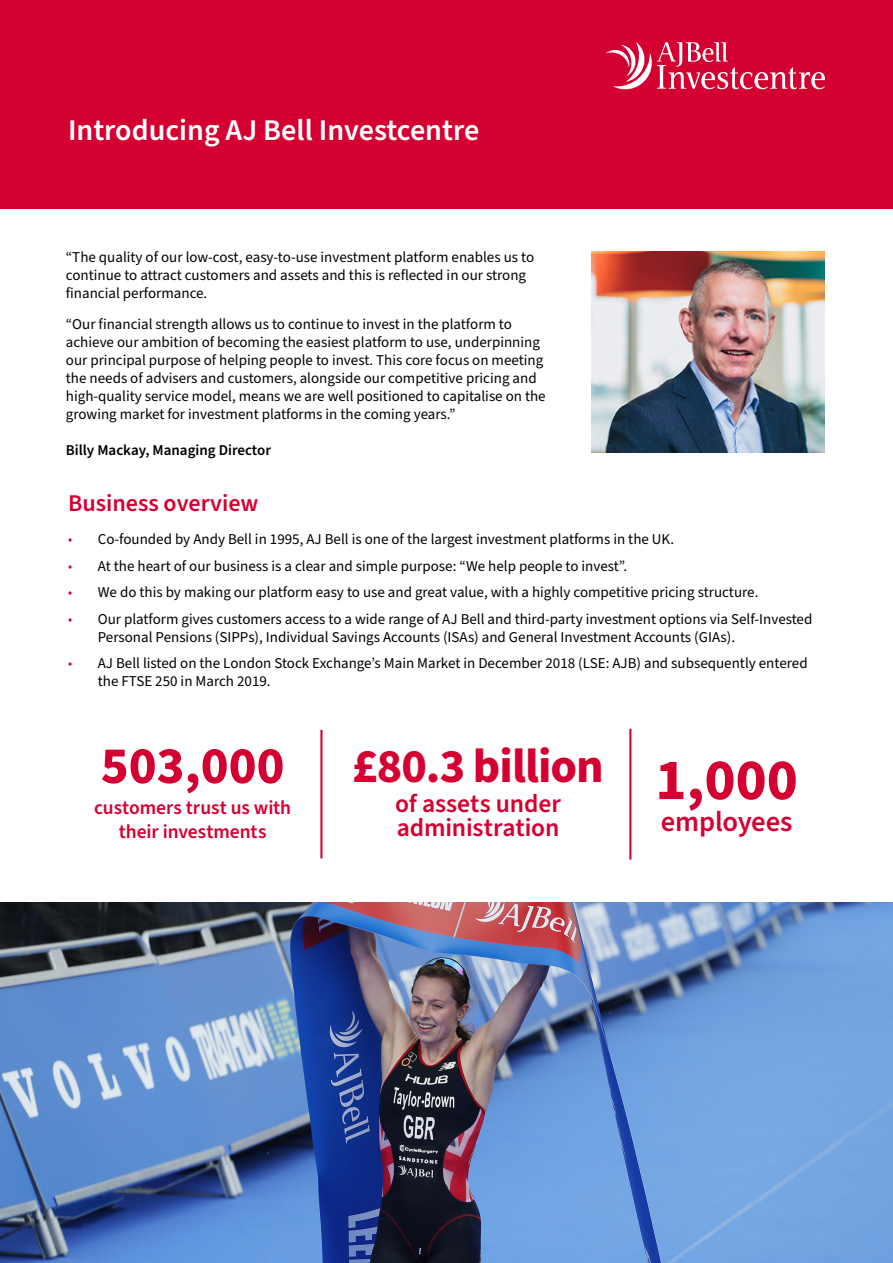
<style>
.page{position:relative;width:893px;height:1263px;background:#fff}
.page>*{position:absolute;margin:0;border:0;box-sizing:border-box;transform-origin:0 0}
.t1{font:700 58.5px "Source Sans Pro";color:#d50032}
.t2{font:700 52.5px "Source Sans Pro";color:#d50032}
.t3{font:700 48px "Source Sans Pro";letter-spacing:-.02em;color:#d50032}
.t4{font:600 30px "Source Sans Pro";color:#fff}
.t5{font:600 28.5px "Source Sans Pro";letter-spacing:-.005em;color:#d50032}
.t6{font:600 25.5px "Source Sans Pro";letter-spacing:-.005em;color:#d50032}
.Red_20pt_Semi{font:600 24px "Source Sans Pro";color:#d50032}
.t7{font:600 19.5px "Source Sans Pro";letter-spacing:-.005em;color:#d50032}
.Black_10pt_Regular{font:15px/18px "Source Sans Pro";color:#000}
.Black_10pt_Regular-2{font:600 15px "Source Sans Pro";color:#000}
.s1{font-weight:300;color:#d50032}
</style>
<div class="page">
<div style="left:0;top:0;width:893px;height:209px;background:#d50032"></div>
<svg style="left:606px;top:42px;width:219px;height:48px"></svg>
<hr style="left:320px;top:730px;width:2px;height:128px;background:#d50032">
<hr style="left:629px;top:729px;width:2px;height:130px;background:#d50032">
<img style="left:0;top:902px;width:893px;height:361px">
<img style="left:591px;top:251px;width:234px;height:202px">
<h3 class="t4" style="left:68px;top:110px;width:413px">Introducing AJ Bell Investcentre</h3>
<p class="Black_10pt_Regular" style="left:66px;top:249px;width:470px">“The quality of our low-cost, easy-to-use investment platform enables us to continue to attract customers and assets and this is reflected in our strong financial performance.</p>
<p class="Black_10pt_Regular" style="left:66px;top:315px;width:481px">“Our financial strength allows us to continue to invest in the platform to achieve our ambition of becoming the easiest platform to use, underpinning our principal purpose of helping people to invest. This core focus on meeting the needs of advisers and customers, alongside our competitive pricing and high-quality service model, means we are well positioned to capitalise on the growing market for investment platforms in the coming years.”</p>
<p class="Black_10pt_Regular-2" style="left:66px;top:440px;width:207px">Billy Mackay, Managing Director</p>
<p class="Red_20pt_Semi" style="left:68px;top:487px;width:192px">Business overview</p>
<p class="Black_10pt_Regular" style="left:68px;top:531px;width:607px"><span class="s1">•</span> Co-founded by Andy Bell in 1995, AJ Bell is one of the largest investment platforms in the UK.</p>
<p class="Black_10pt_Regular" style="left:68px;top:557px;width:561px"><span class="s1">•</span> At the heart of our business is a clear and simple purpose: “We help people to invest”.</p>
<p class="Black_10pt_Regular" style="left:68px;top:584px;width:692px"><span class="s1">•</span> We do this by making our platform easy to use and great value, with a highly competitive pricing structure.</p>
<p class="Black_10pt_Regular" style="left:98px;top:610px;width:716px;text-indent:-30px"><span class="s1">•</span> Our platform gives customers access to a wide range of AJ Bell and third-party investment options via Self-Invested<br>Personal Pensions (SIPPs), Individual Savings Accounts (ISAs) and General Investment Accounts (GIAs).</p>
<p class="Black_10pt_Regular" style="left:98px;top:655px;width:711px;text-indent:-30px"><span class="s1">•</span> AJ Bell listed on the London Stock Exchange’s Main Market in December 2018 (LSE: AJB) and subsequently entered the FTSE 250 in March 2019.</p>
<p class="t2" style="left:101px;top:730px;width:185px">503,000</p>
<p class="t7" style="left:94px;top:795px;width:199px">customers trust us with</p>
<p class="t7" style="left:119px;top:819px;width:149px">their investments</p>
<p class="t3" style="left:352px;top:734px;width:253px">£80.3 billion</p>
<p class="t6" style="left:395px;top:787px;width:167px">of assets under</p>
<p class="t6" style="left:397px;top:811px;width:164px">administration</p>
<p class="t1" style="left:655px;top:740px;width:144px">1,000</p>
<p class="t5" style="left:661px;top:802px;width:133px">employees</p>
</div>
